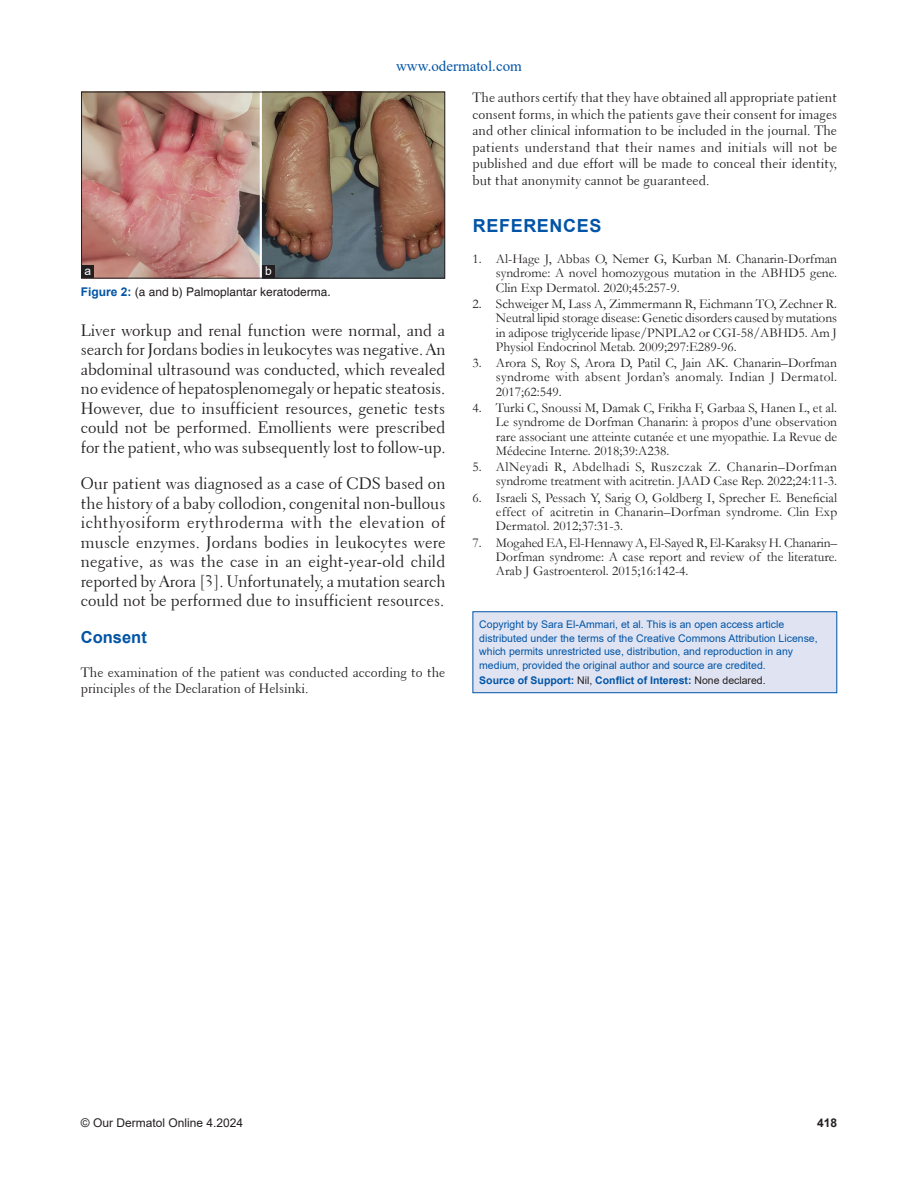
<style>
.page{position:relative;width:918px;height:1188px;background:#fff}
.page>*{position:absolute;margin:0;border:0;box-sizing:border-box;transform-origin:0 0}
.t1{font:700 18px "Helvetica";letter-spacing:.035em;color:#0154a6}
.TX{font:16.5px/19.5px "Transitional 521 BT Roman A";letter-spacing:-.005em;color:#231f20;text-align:justify}
.t2{font:700 16.5px "Helvetica";color:#0154a6}
.t3{font:15px "Times New Roman";color:#0154a6}
.REF{font:13.5px/14.2px "Garamond";color:#231f20;text-align:justify}
.TX-2{font:13.5px/16.5px "Transitional 521 BT Roman A";color:#231f20}
.FGC{font:12px "Helvetica";color:#231f20}
.t4{font:12px "Arial";color:#231f20}
.t5{font:700 12px "Arial";color:#231f20}
.LABEL{font:12px "Arial";color:#fff}
.CR{font:10.5px/13.5px "Arial";color:#0154a6}
.SRC{font:700 10.5px "Arial";color:#0154a6}
.s1{font-weight:700;color:#0154a6}
.s2{font-weight:400;color:#231f20}
</style>
<div class="page">
<div style="left:473px;top:612px;width:364px;height:81px;background:#e0e4f2"></div>
<div style="left:472px;top:611px;width:365px;height:82px;border:1px solid #0154a6"></div>
<img style="left:83px;top:94px;width:360px;height:182px">
<div style="left:81px;top:92px;width:364px;height:186px;border:1px solid #231f20"></div>
<div style="left:82px;top:265px;width:12px;height:13px;background:#231f20"></div>
<div style="left:262px;top:265px;width:13px;height:13px;background:#231f20"></div>
<p class="t3" style="left:396px;top:55px;width:127px">www.odermatol.com</p>
<p class="LABEL" style="left:85px;top:263px;width:8px">a</p>
<p class="LABEL" style="left:265px;top:263px;width:8px">b</p>
<p class="FGC" style="left:81px;top:285px;width:252px"><span class="s1">Figure 2:</span> (a and b) Palmoplantar keratoderma.</p>
<p class="TX" style="left:81px;top:320px;width:366px">Liver workup and renal function were normal, and a search for Jordans bodies in leukocytes was negative. An abdominal ultrasound was conducted, which revealed no evidence of hepatosplenomegaly or hepatic steatosis.<br>However, due to insufficient resources, genetic tests could not be performed. Emollients were prescribed for the patient, who was subsequently lost to follow-up.</p>
<p class="TX" style="left:81px;top:474px;width:366px">Our patient was diagnosed as a case of CDS based on the history of a baby collodion, congenital non-bullous ichthyosiform erythroderma with the elevation of muscle enzymes. Jordans bodies in leukocytes were negative, as was the case in an eight-year-old child reported by Arora [3]. Unfortunately, a mutation search could not be performed due to insufficient resources.</p>
<h2 class="t2" style="left:81px;top:626px;width:68px">Consent</h2>
<p class="TX-2" style="left:81px;top:664px;width:366px">The examination of the patient was conducted according to the principles of the Declaration of Helsinki.</p>
<p class="TX-2" style="left:472px;top:89px;width:366px;text-align:justify">The authors certify that they have obtained all appropriate patient consent forms, in which the patients gave their consent for images and other clinical information to be included in the journal. The patients understand that their names and initials will not be published and due effort will be made to conceal their identity, but that anonymity cannot be guaranteed.</p>
<h1 class="t1" style="left:473px;top:213px;width:130px">REFERENCES</h1>
<p class="REF" style="left:496px;top:252px;width:343px;text-indent:-23px">1. Al-Hage J, Abbas O, Nemer G, Kurban M. Chanarin-Dorfman syndrome: A novel homozygous mutation in the ABHD5 gene.<br>Clin Exp Dermatol. 2020;45:257-9.</p>
<p class="REF" style="left:496px;top:296px;width:343px;text-indent:-23px">2. Schweiger M, Lass A, Zimmermann R, Eichmann TO, Zechner R.<br>Neutral lipid storage disease: Genetic disorders caused by mutations in adipose triglyceride lipase/PNPLA2 or CGI-58/ABHD5. Am J Physiol Endocrinol Metab. 2009;297:E289-96.</p>
<p class="REF" style="left:496px;top:356px;width:343px;text-indent:-23px">3. Arora S, Roy S, Arora D, Patil C, Jain AK. Chanarin–Dorfman syndrome with absent Jordan’s anomaly. Indian J Dermatol.<br>2017;62:549.</p>
<p class="REF" style="left:496px;top:400px;width:343px;text-indent:-23px">4. Turki C, Snoussi M, Damak C, Frikha F, Garbaa S, Hanen L, et al.<br>Le syndrome de Dorfman Chanarin: à propos d’une observation rare associant une atteinte cutanée et une myopathie. La Revue de Médecine Interne. 2018;39:A238.</p>
<p class="REF" style="left:472px;top:460px;width:366px;text-align:right">5. AlNeyadi R, Abdelhadi S, Ruszczak Z. Chanarin–Dorfman syndrome treatment with acitretin. JAAD Case Rep. 2022;24:11-3.</p>
<p class="REF" style="left:496px;top:490px;width:343px;text-indent:-23px">6. Israeli S, Pessach Y, Sarig O, Goldberg I, Sprecher E. Beneficial effect of acitretin in Chanarin–Dorfman syndrome. Clin Exp Dermatol. 2012;37:31-3.</p>
<p class="REF" style="left:496px;top:535px;width:343px;text-indent:-23px">7. Mogahed EA, El-Hennawy A, El-Sayed R, El-Karaksy H. Chanarin– Dorfman syndrome: A case report and review of the literature.<br>Arab J Gastroenterol. 2015;16:142-4.</p>
<p class="CR" style="left:479px;top:617px;width:340px">Copyright by Sara El-Ammari, et al. This is an open access article distributed under the terms of the Creative Commons Attribution License, which permits unrestricted use, distribution, and reproduction in any medium, provided the original author and source are credited.</p>
<p class="SRC" style="left:479px;top:673px;width:288px">Source of Support: <span class="s2">Nil,</span> Conflict of Interest: <span class="s2">None declared.</span></p>
<p class="t4" style="left:81px;top:1115px;width:164px">© Our Dermatol Online 4.2024</p>
<p class="t5" style="left:817px;top:1114px;width:22px">418</p>
</div>
